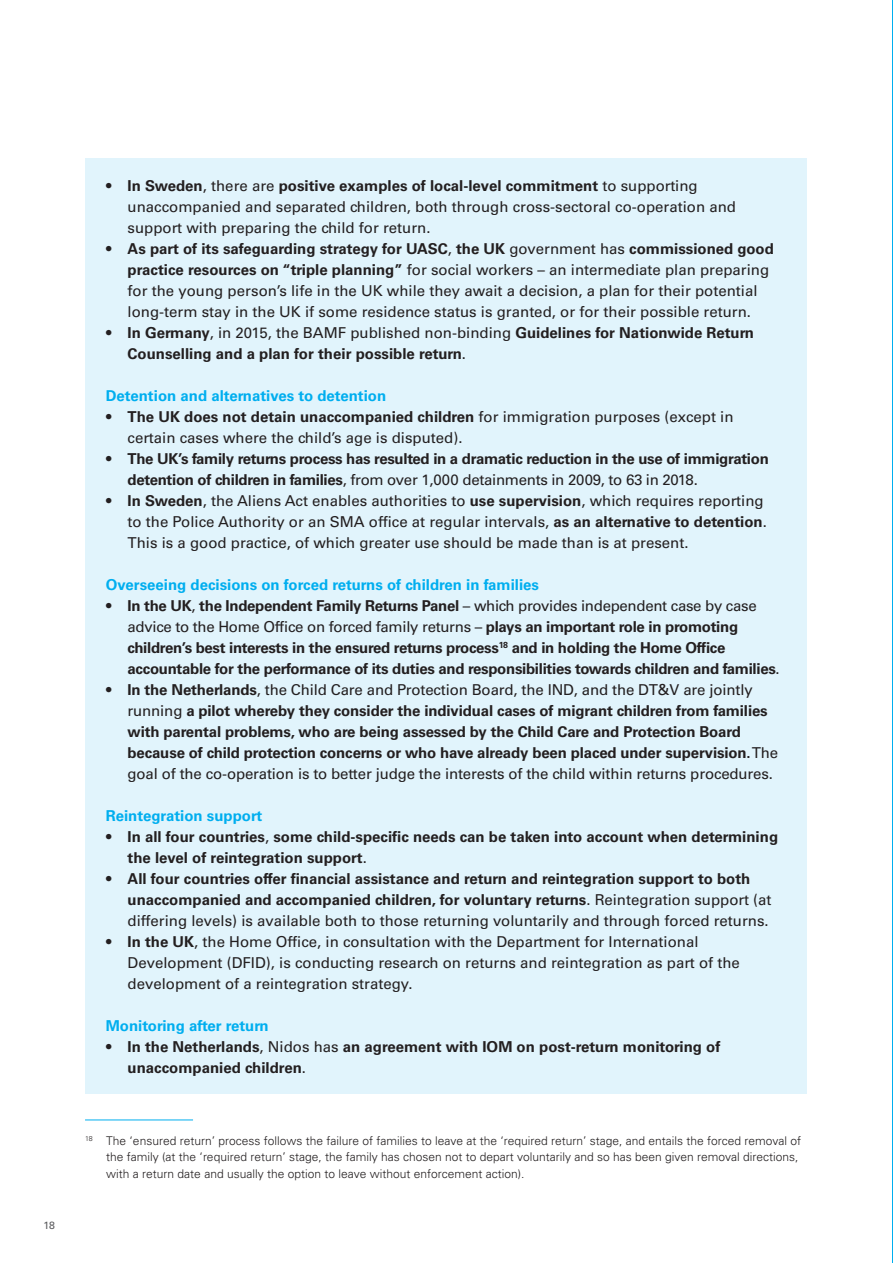
<style>
.page{position:relative;width:893px;height:1263px;background:#fff}
.page>*{position:absolute;margin:0;border:0;box-sizing:border-box;transform-origin:0 0}
.t1{font:700 15px/21px "Univers LT Std";letter-spacing:-.01em;color:#231f20}
.t2{font:15px/21px "Univers LT Std";color:#231f20}
.t3{font:700 15px "Univers LT Std";color:#00aeef}
.t4{font:300 12px/16.5px "Univers LT Std";color:#231f20}
.t5{font:10.5px "Univers LT Std";color:#57585a}
.s1{font-weight:700}
.s2{font-weight:400}
</style>
<div class="page">
<div style="left:85px;top:159px;width:721px;height:935px;background:#e1f4fc"></div>
<hr style="left:85px;top:1119px;width:108px;height:1px;background:#00aeef">
<hr style="left:892px;top:0;width:1px;height:1263px;background:#00aeef">
<p class="t5" style="left:43px;top:1219px;width:13px">18</p>
<p class="t2" style="left:128px;top:175px;width:610px;text-indent:-21px">• <span class="s1">In Sweden</span>, there are <span class="s1">positive examples of local-level commitment</span> to supporting unaccompanied and separated children, both through cross-sectoral co-operation and support with preparing the child for return.</p>
<p class="t2" style="left:128px;top:238px;width:648px;text-indent:-21px">• <span class="s1">As part of its safeguarding strategy for UASC</span>, <span class="s1">the UK</span> government has <span class="s1">commissioned good practice resources on “triple planning”</span> for social workers – an intermediate plan preparing for the young person’s life in the UK while they await a decision, a plan for their potential long-term stay in the UK if some residence status is granted, or for their possible return.</p>
<p class="t1" style="left:128px;top:322px;width:628px;text-indent:-21px"><span class="s2">•</span> In Germany<span class="s2">, in 2015, the BAMF published non-binding</span> Guidelines for Nationwide Return<br>Counselling and a plan for their possible return<span class="s2">.</span></p>
<p class="t3" style="left:106px;top:387px;width:282px">Detention and alternatives to detention</p>
<p class="t2" style="left:128px;top:406px;width:607px;text-indent:-21px">• <span class="s1">The UK does not detain unaccompanied children</span> for immigration purposes (except in certain cases where the child’s age is disputed).</p>
<p class="t1" style="left:128px;top:448px;width:643px;text-indent:-21px"><span class="s2">•</span> The UK’s family returns process has resulted in a dramatic reduction in the use of immigration detention of children in families<span class="s2">, from over 1,000 detainments in 2009, to 63 in 2018.</span></p>
<p class="t2" style="left:128px;top:490px;width:641px;text-indent:-21px">• <span class="s1">In Sweden</span>, the Aliens Act enables authorities to <span class="s1">use supervision</span>, which requires reporting to the Police Authority or an SMA office at regular intervals, <span class="s1">as an alternative to detention</span>.<br>This is a good practice, of which greater use should be made than is at present.</p>
<p class="t3" style="left:106px;top:576px;width:435px">Overseeing decisions on forced returns of children in families</p>
<p class="t1" style="left:128px;top:595px;width:654px;text-indent:-21px"><span class="s2">•</span> In the UK<span class="s2">,</span> the Independent Family Returns Panel <span class="s2">– which provides independent case by case advice to the Home Office on forced family returns –</span> plays an important role in promoting children’s best interests in the ensured returns process<sup>18</sup> and in holding the Home Office accountable for the performance of its duties and responsibilities towards children and families<span class="s2">.</span></p>
<p class="t1" style="left:128px;top:679px;width:652px;text-indent:-21px"><span class="s2">•</span> In the Netherlands<span class="s2">, the Child Care and Protection Board, the IND, and the DT&amp;V are jointly running</span> a pilot whereby they consider the individual cases of migrant children from families with parental problems, who are being assessed by the Child Care and Protection Board because of child protection concerns or who have already been placed under supervision. <span class="s2">The goal of the co-operation is to better judge the interests of the child within returns procedures.</span></p>
<p class="t3" style="left:106px;top:807px;width:158px">Reintegration support</p>
<p class="t1" style="left:128px;top:826px;width:652px;text-indent:-21px"><span class="s2">•</span> In all four countries<span class="s2">,</span> some child-specific needs can be taken into account when determining the level of reintegration support<span class="s2">.</span></p>
<p class="t1" style="left:128px;top:868px;width:645px;text-indent:-21px"><span class="s2">•</span> All four countries offer financial assistance and return and reintegration support to both unaccompanied and accompanied children, for voluntary returns<span class="s2">. Reintegration support (at differing levels) is available both to those returning voluntarily and through forced returns.</span></p>
<p class="t2" style="left:128px;top:931px;width:614px;text-indent:-21px">• <span class="s1">In the UK</span>, the Home Office, in consultation with the Department for International<br>Development (DFID), is conducting research on returns and reintegration as part of the development of a reintegration strategy.</p>
<p class="t3" style="left:106px;top:1017px;width:165px">Monitoring after return</p>
<p class="t1" style="left:128px;top:1036px;width:594px;text-indent:-21px"><span class="s2">•</span> In the Netherlands<span class="s2">, Nidos has</span> an agreement with IOM on post-return monitoring of unaccompanied children<span class="s2">.</span></p>
<p class="t4" style="left:106px;top:1132px;width:696px;text-indent:-21px"><sup>18</sup> The ‘ensured return’ process follows the failure of families to leave at the ‘required return’ stage, and entails the forced removal of the family (at the ‘required return’ stage, the family has chosen not to depart voluntarily and so has been given removal directions, with a return date and usually the option to leave without enforcement action).</p>
</div>
